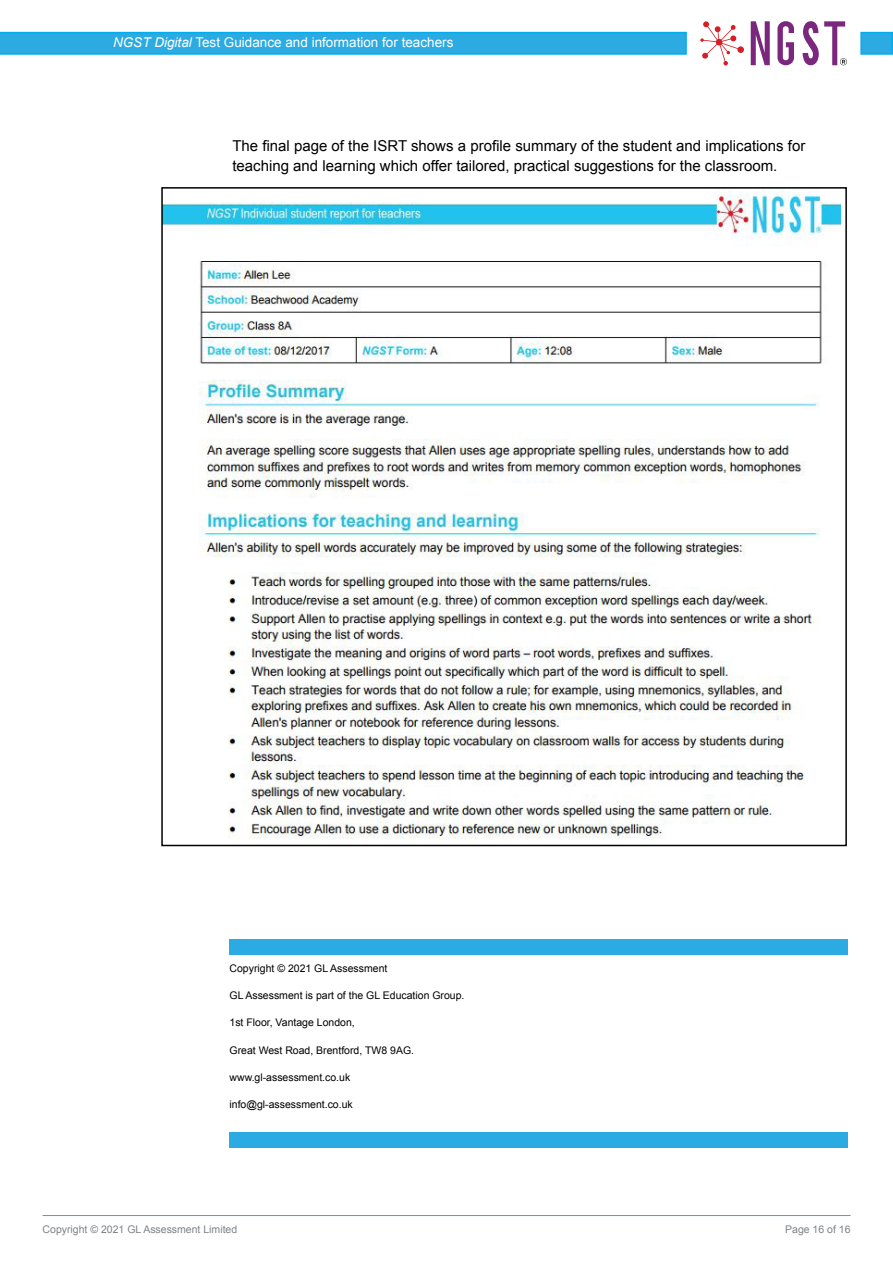
<style>
.page{position:relative;width:893px;height:1263px;background:#fff}
.page>*{position:absolute;margin:0;border:0;box-sizing:border-box;transform-origin:0 0}
.t1{font:15px/19.5px "Arial";color:#000}
.t2{font:13.5px "Arial";color:#fff}
.t3{font:10.5px "Arial";color:#000}
.t4{font:10.5px "Arial";color:#808285}
.s1{font-style:italic}
</style>
<div class="page">
<hr style="left:43px;top:1215px;width:808px;height:1px;background:#2babe2">
<div style="left:860px;top:32px;width:33px;height:23px;background:#2babe2;border:2px solid #00aeef"></div>
<svg style="left:0;top:32px;width:687px;height:23px;background:#28ace3"></svg>
<div style="left:737px;top:46px;width:7px;height:7px;background:#d51f26;border-radius:50%"></div>
<svg style="left:700px;top:21px;width:40px;height:44px"></svg>
<svg style="left:777px;top:21px;width:17px;height:44px"></svg>
<svg style="left:751px;top:21px;width:19px;height:44px"></svg>
<svg style="left:802px;top:21px;width:45px;height:44px"></svg>
<div style="left:230px;top:939px;width:618px;height:16px;background:#2babe2"></div>
<div style="left:230px;top:1132px;width:618px;height:16px;background:#2babe2"></div>
<img style="left:164px;top:190px;width:677px;height:649px">
<p class="t2" style="left:113px;top:34px;width:342px"><span class="s1">NGST Digital</span> Test Guidance and information for teachers</p>
<h1 class="t1" style="left:232px;top:137px;width:575px">The final page of the ISRT shows a profile summary of the student and implications for teaching and learning which offer tailored, practical suggestions for the classroom.</h1>
<p class="t3" style="left:230px;top:962px;width:159px">Copyright © 2021 GL Assessment</p>
<p class="t3" style="left:230px;top:989px;width:237px">GL Assessment is part of the GL Education Group.</p>
<p class="t3" style="left:230px;top:1016px;width:127px">1st Floor, Vantage London,</p>
<p class="t3" style="left:230px;top:1043px;width:186px">Great West Road, Brentford, TW8 9AG.</p>
<p class="t3" style="left:230px;top:1070px;width:122px">www.gl-assessment.co.uk</p>
<p class="t3" style="left:230px;top:1097px;width:125px">info@gl-assessment.co.uk</p>
<p class="t4" style="left:43px;top:1223px;width:196px">Copyright © 2018 GL Assessment Limited</p>
<p class="t4" style="left:785px;top:1223px;width:67px">Page 16 of 16</p>
<p class="t4" style="left:113px;top:1223px;width:13px">21</p>
</div>
